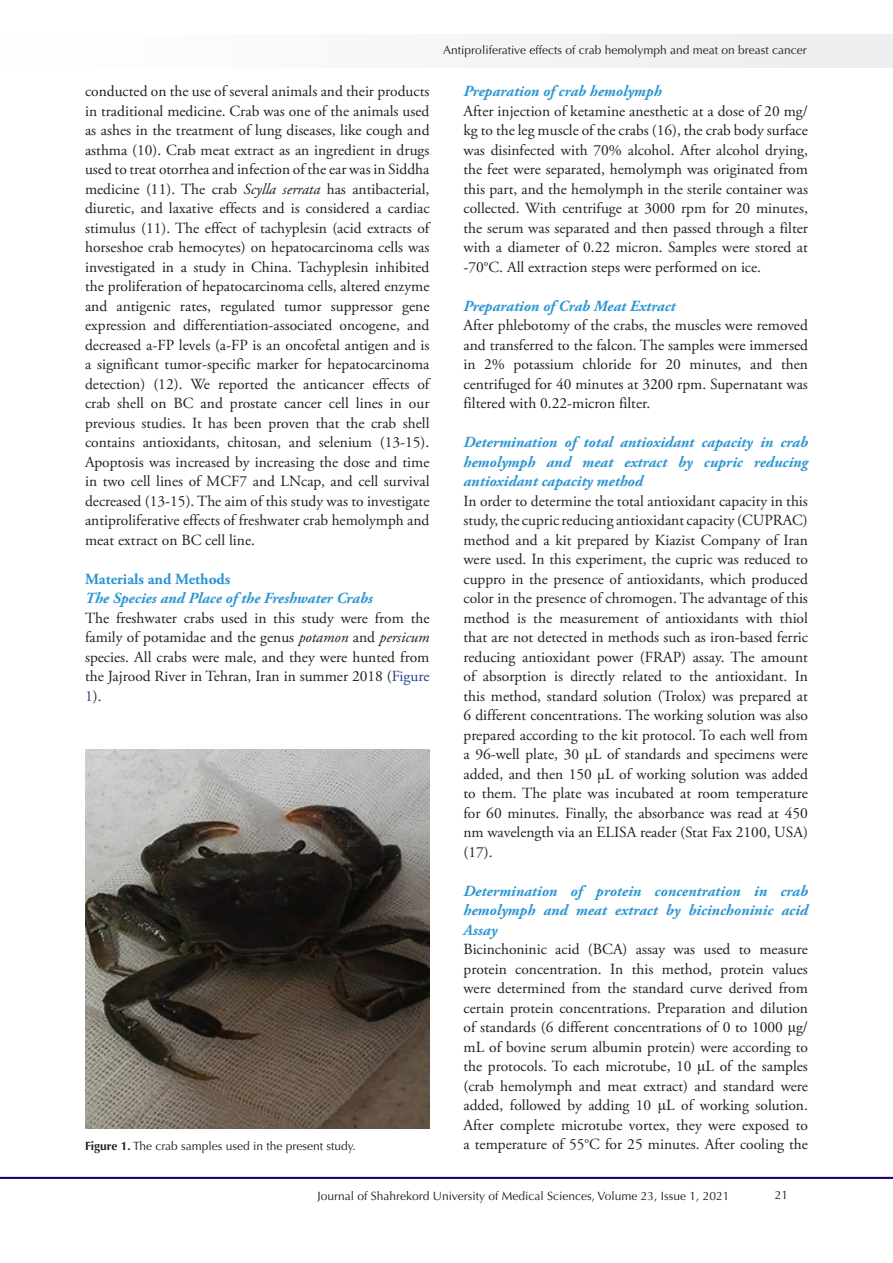
<style>
.page{position:relative;width:893px;height:1263px;background:#fff}
.page>*{position:absolute;margin:0;border:0;box-sizing:border-box;transform-origin:0 0}
.t1{font:15.45px/19.5px "Adobe Garamond Pro";color:#231f20;text-align:justify}
.t2{font:italic 700 15.45px/19.5px "Adobe Garamond Pro";color:#2b95d2;text-align:justify}
.t3{font:700 15.45px "Adobe Garamond Pro";color:#2b95d2}
.t4{font:12px "Optima LT Std";color:#231f20}
.s1{font-style:italic}
.s2{color:#253f8e}
.s3{font-family:"Times New Roman"}
.s4{font-weight:700}
</style>
<div class="page">
<hr style="left:0;top:1177px;width:893px;height:1px;background:#190066">
<div style="left:0;top:35px;width:892px;height:33px;background:#f6f6f6"></div>
<img style="left:85px;top:749px;width:344px;height:380px">
<p class="t1" style="left:85px;top:82px;width:346px">conducted on the use of several animals and their products in traditional medicine. Crab was one of the animals used as ashes in the treatment of lung diseases, like cough and asthma (10). Crab meat extract as an ingredient in drugs used to treat otorrhea and infection of the ear was in Siddha medicine (11). The crab <span class="s1">Scylla serrata</span> has antibacterial, diuretic, and laxative effects and is considered a cardiac stimulus (11). The effect of tachyplesin (acid extracts of horseshoe crab hemocytes) on hepatocarcinoma cells was investigated in a study in China. Tachyplesin inhibited the proliferation of hepatocarcinoma cells, altered enzyme and antigenic rates, regulated tumor suppressor gene expression and differentiation-associated oncogene, and decreased a-FP levels (a-FP is an oncofetal antigen and is a significant tumor-specific marker for hepatocarcinoma detection) (12). We reported the anticancer effects of crab shell on BC and prostate cancer cell lines in our previous studies. It has been proven that the crab shell contains antioxidants, chitosan, and selenium (13-15).<br>Apoptosis was increased by increasing the dose and time in two cell lines of MCF7 and LNcap, and cell survival decreased (13-15). The aim of this study was to investigate antiproliferative effects of freshwater crab hemolymph and meat extract on BC cell line.</p>
<p class="t3" style="left:85px;top:570px;width:147px">Materials and Methods</p>
<p class="t2" style="left:85px;top:589px;width:289px">The Species and Place of the Freshwater Crabs</p>
<p class="t1" style="left:85px;top:609px;width:346px">The freshwater crabs used in this study were from the family of potamidae and the genus <span class="s1">potamon</span> and <span class="s1">persicum </span>species. All crabs were male, and they were hunted from the Jajrood River in Tehran, Iran in summer 2018 (<span class="s2">Figure 1</span>).</p>
<p class="t4" style="left:443px;top:43px;width:365px">Antiproliferative effects of crab hemolymph and meat on breast cancer</p>
<p class="t2" style="left:463px;top:82px;width:200px">Preparation of crab hemolymph</p>
<p class="t1" style="left:463px;top:102px;width:346px">After injection of ketamine anesthetic at a dose of 20 mg/ kg to the leg muscle of the crabs (16), the crab body surface was disinfected with 70% alcohol. After alcohol drying, the feet were separated, hemolymph was originated from this part, and the hemolymph in the sterile container was collected. With centrifuge at 3000 rpm for 20 minutes, the serum was separated and then passed through a filter with a diameter of 0.22 micron. Samples were stored at -70°C. All extraction steps were performed on ice.</p>
<p class="t2" style="left:463px;top:296px;width:214px">Preparation of Crab Meat Extract</p>
<p class="t1" style="left:463px;top:316px;width:346px">After phlebotomy of the crabs, the muscles were removed and transferred to the falcon. The samples were immersed in 2% potassium chloride for 20 minutes, and then centrifuged for 40 minutes at 3200 rpm. Supernatant was filtered with 0.22-micron filter.</p>
<p class="t2" style="left:463px;top:433px;width:346px">Determination of total antioxidant capacity in crab hemolymph and meat extract by cupric reducing antioxidant capacity method</p>
<p class="t1" style="left:463px;top:492px;width:346px">In order to determine the total antioxidant capacity in this study, the cupric reducing antioxidant capacity (CUPRAC) method and a kit prepared by Kiazist Company of Iran were used. In this experiment, the cupric was reduced to cuppro in the presence of antioxidants, which produced color in the presence of chromogen. The advantage of this method is the measurement of antioxidants with thiol that are not detected in methods such as iron-based ferric reducing antioxidant power (FRAP) assay. The amount of absorption is directly related to the antioxidant. In this method, standard solution (Trolox) was prepared at 6 different concentrations. The working solution was also prepared according to the kit protocol. To each well from a 96-well plate, 30 µL of standards and specimens were added, and then 150 µL of working solution was added to them. The plate was incubated at room temperature for 60 minutes. Finally, the absorbance was read at 450 nm wavelength via an ELISA reader (Stat Fax 2100, USA) (17).</p>
<p class="t2" style="left:463px;top:881px;width:346px">Determination of protein concentration in crab hemolymph and meat extract by bicinchoninic acid Assay</p>
<p class="t1" style="left:463px;top:940px;width:346px">Bicinchoninic acid (BCA) assay was used to measure protein concentration. In this method, protein values were determined from the standard curve derived from certain protein concentrations. Preparation and dilution of standards (6 different concentrations of 0 to 1000 <span class="s3">μ</span>g/ mL of bovine serum albumin protein) were according to the protocols. To each microtube, 10 <span class="s3">μ</span>L of the samples (crab hemolymph and meat extract) and standard were added, followed by adding 10 <span class="s3">μ</span>L of working solution.<br>After complete microtube vortex, they were exposed to</p>
<p class="t4" style="left:85px;top:1138px;width:272px"><span class="s4">Figure 1.</span> The crab samples used in the present study.</p>
<p class="t1" style="left:463px;top:1135px;width:346px">a temperature of 55°C for 25 minutes. After cooling the</p>
<p class="t4" style="left:318px;top:1189px;width:413px">Journal of Shahrekord University of Medical Sciences, Volume 23, Issue 1, 2021</p>
<p class="t4" style="left:775px;top:1188px;width:15px">21</p>
</div>
